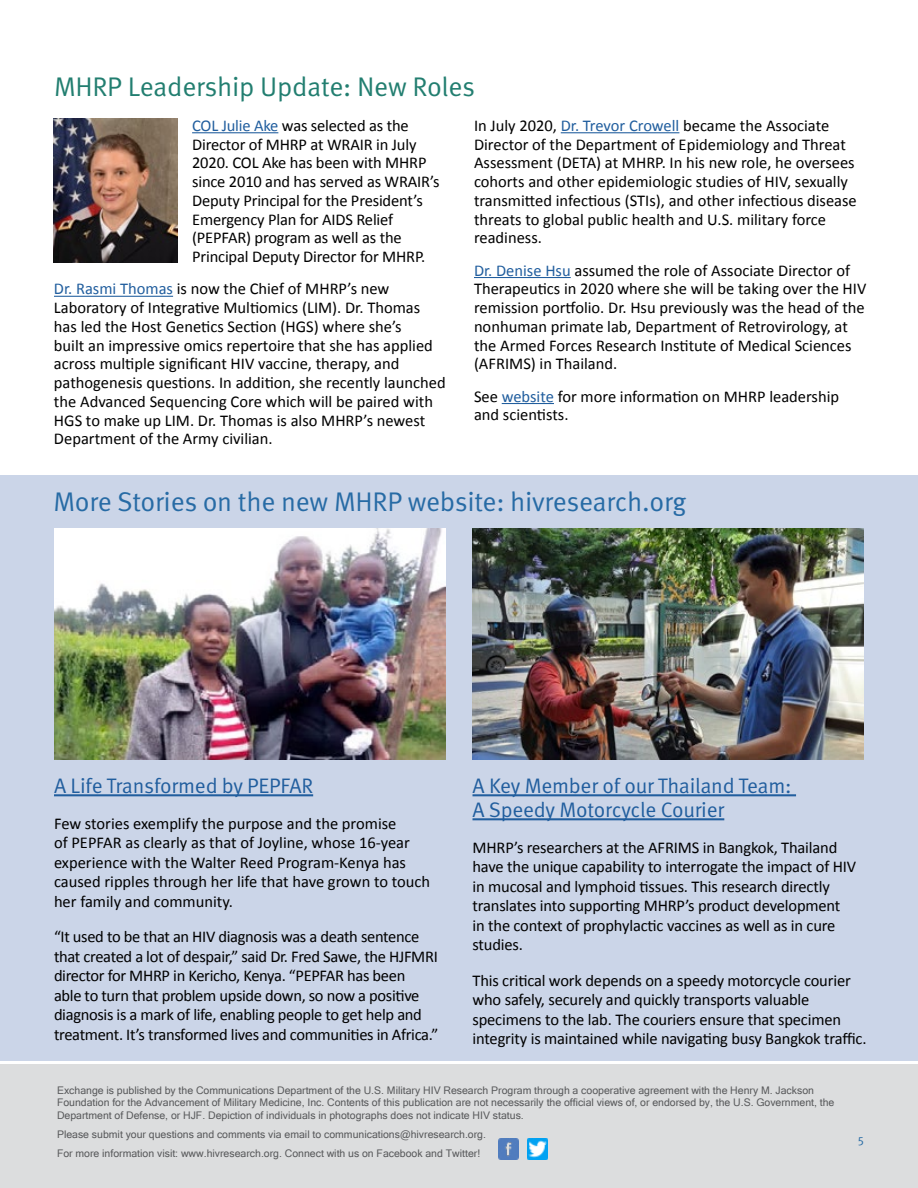
<style>
.page{position:relative;width:918px;height:1188px;background:#fff}
.page>*{position:absolute;margin:0;border:0;box-sizing:border-box;transform-origin:0 0}
.t1{font:27px "Meta Pro Norm";letter-spacing:-.01em;color:#276ba5}
.t2{font:27px "Meta Pro Norm";letter-spacing:-.01em;color:#227e70}
.t3{font:21px/24px "Meta Pro Norm";letter-spacing:-.01em;color:#215e9e}
.t4{font:16.5px/18.8px "Calibri";letter-spacing:-.01em;color:#000}
.t5{font:12px "Meta Pro Norm";color:#276ba5}
.t6{font:10.5px/12.6px "Microsoft Sans Serif";color:#58595b}
.s1{color:#215e9e}
</style>
<div class="page">
<div style="left:0;top:475px;width:918px;height:586px;background:#cbd5e8"></div>
<hr style="left:192px;top:132px;width:86px;height:1px;background:#215e9e">
<hr style="left:54px;top:296px;width:119px;height:1px;background:#215e9e">
<hr style="left:561px;top:132px;width:118px;height:1px;background:#215e9e">
<hr style="left:474px;top:277px;width:97px;height:1px;background:#215e9e">
<hr style="left:502px;top:403px;width:52px;height:1px;background:#215e9e">
<hr style="left:472px;top:794px;width:324px;height:2px;background:#215e9e">
<hr style="left:472px;top:818px;width:252px;height:2px;background:#215e9e">
<hr style="left:54px;top:794px;width:259px;height:2px;background:#215e9e">
<img style="left:472px;top:528px;width:391px;height:232px">
<img style="left:54px;top:528px;width:392px;height:232px">
<div style="left:0;top:1065px;width:918px;height:123px;background:#dcddde"></div>
<img style="left:527px;top:1139px;width:21px;height:21px">
<img style="left:498px;top:1139px;width:21px;height:21px">
<img style="left:53px;top:119px;width:124px;height:143px">
<h1 class="t2" style="left:54px;top:66px;width:423px">MHRP Leadership Update: New Roles</h1>
<p class="t4" style="left:192px;top:116px;width:249px"><span class="s1">COL Julie Ake</span> was selected as the Director of MHRP at WRAIR in July 2020. COL Ake has been with MHRP since 2010 and has served as WRAIR’s Deputy Principal for the President’s Emergency Plan for AIDS Relief (PEPFAR) program as well as the Principal Deputy Director for MHRP.</p>
<p class="t4" style="left:54px;top:279px;width:393px"><span class="s1">Dr. Rasmi Thomas</span> is now the Chief of MHRP’s new Laboratory of Integrative Multiomics (LIM). Dr. Thomas has led the Host Genetics Section (HGS) where she’s<br>built an impressive omics repertoire that she has applied across multiple significant HIV vaccine, therapy, and pathogenesis questions. In addition, she recently launched the Advanced Sequencing Core which will be paired with HGS to make up LIM. Dr. Thomas is also MHRP’s newest Department of the Army civilian.</p>
<p class="t4" style="left:474px;top:116px;width:384px">In July 2020, <span class="s1">Dr. Trevor Crowell</span> became the Associate Director of the Department of Epidemiology and Threat Assessment (DETA) at MHRP. In his new role, he oversees cohorts and other epidemiologic studies of HIV, sexually transmitted infectious (STIs), and other infectious disease threats to global public health and U.S. military force readiness.</p>
<p class="t4" style="left:474px;top:260px;width:394px"><span class="s1">Dr. Denise Hsu</span> assumed the role of Associate Director of Therapeutics in 2020 where she will be taking over the HIV remission portfolio. Dr. Hsu previously was the head of the nonhuman primate lab, Department of Retrovirology, at the Armed Forces Research Institute of Medical Sciences (AFRIMS) in Thailand.</p>
<p class="t4" style="left:474px;top:386px;width:367px">See <span class="s1">website</span> for more information on MHRP leadership and scientists.</p>
<h1 class="t1" style="left:53px;top:482px;width:634px">More Stories on the new MHRP website: hivresearch.org</h1>
<p class="t3" style="left:54px;top:772px;width:261px">A Life Transformed by PEPFAR</p>
<p class="t4" style="left:54px;top:813px;width:378px;line-height:19.5px">Few stories exemplify the purpose and the promise<br>of PEPFAR as clearly as that of Joyline, whose 16-year experience with the Walter Reed Program-Kenya has caused ripples through her life that have grown to touch her family and community.</p>
<p class="t4" style="left:54px;top:927px;width:386px;line-height:19.5px">“It used to be that an HIV diagnosis was a death sentence that created a lot of despair,” said Dr. Fred Sawe, the HJFMRI director for MHRP in Kericho, Kenya. “PEPFAR has been<br>able to turn that problem upside down, so now a positive diagnosis is a mark of life, enabling people to get help and treatment. It’s transformed lives and communities in Africa.”</p>
<p class="t3" style="left:472px;top:772px;width:321px">A Key Member of our Thailand Team:<br>A Speedy Motorcycle Courier</p>
<p class="t4" style="left:472px;top:837px;width:385px;line-height:19.5px">MHRP’s researchers at the AFRIMS in Bangkok, Thailand have the unique capability to interrogate the impact of HIV in mucosal and lymphoid tissues. This research directly translates into supporting MHRP’s product development in the context of prophylactic vaccines as well as in cure studies.</p>
<p class="t4" style="left:472px;top:970px;width:396px;line-height:19.5px">This critical work depends on a speedy motorcycle courier who safely, securely and quickly transports valuable specimens to the lab. The couriers ensure that specimen integrity is maintained while navigating busy Bangkok traffic.</p>
<p class="t6" style="left:57px;top:1084px;width:779px">Exchange is published by the Communications Department of the U.S. Military HIV Research Program through a cooperative agreement with the Henry M. Jackson<br>Foundation for the Advancement of Military Medicine, Inc. Contents of this publication are not necessarily the official views of, or endorsed by, the U.S. Government, the<br>Department of Defense, or HJF. Depiction of individuals in photographs does not indicate HIV status.</p>
<p class="t6" style="left:57px;top:1125px;width:431px;line-height:19.4px">Please submit your questions and comments via email to communications@hivresearch.org.<br>For more information visit: www.hivresearch.org. Connect with us on Facebook and Twitter!</p>
<p class="t5" style="left:858px;top:1132px;width:7px">5</p>
</div>
